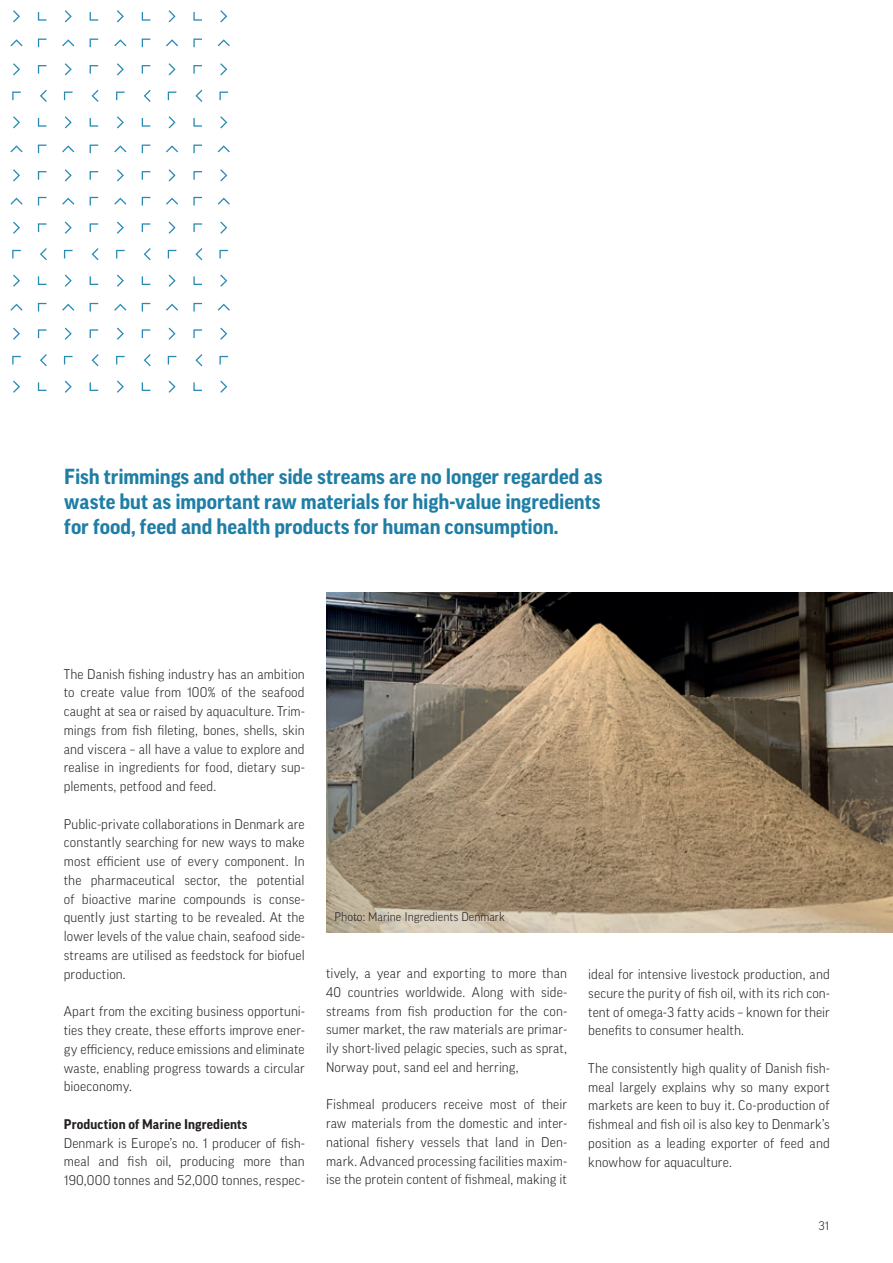
<style>
.page{position:relative;width:893px;height:1263px;background:#fff}
.page>*{position:absolute;margin:0;border:0;box-sizing:border-box;transform-origin:0 0}
.t1{font:700 21px/25.2px "Good Pro";color:#1e7ea5;text-align:justify}
.t2{font:300 13.5px/18.8px "Good Pro";letter-spacing:.01em;color:#231f20;text-align:justify}
.t3{font:700 13.5px "Good Pro";letter-spacing:.01em;color:#231f20}
.t4{font:300 12px "Good Pro";color:#231f20}
</style>
<div class="page">
<svg style="left:12px;top:356px;width:9px;height:8px"></svg>
<svg style="left:13px;top:381px;width:7px;height:12px"></svg>
<svg style="left:12px;top:250px;width:9px;height:8px"></svg>
<svg style="left:13px;top:328px;width:7px;height:12px"></svg>
<svg style="left:10px;top:304px;width:13px;height:7px"></svg>
<svg style="left:13px;top:275px;width:7px;height:12px"></svg>
<svg style="left:13px;top:222px;width:7px;height:12px"></svg>
<svg style="left:10px;top:198px;width:13px;height:7px"></svg>
<svg style="left:40px;top:354px;width:7px;height:12px"></svg>
<svg style="left:38px;top:382px;width:9px;height:9px"></svg>
<svg style="left:40px;top:248px;width:7px;height:12px"></svg>
<svg style="left:38px;top:329px;width:9px;height:9px"></svg>
<svg style="left:38px;top:303px;width:9px;height:8px"></svg>
<svg style="left:38px;top:276px;width:9px;height:9px"></svg>
<svg style="left:38px;top:223px;width:9px;height:9px"></svg>
<svg style="left:38px;top:197px;width:9px;height:8px"></svg>
<svg style="left:64px;top:356px;width:9px;height:8px"></svg>
<svg style="left:65px;top:381px;width:7px;height:12px"></svg>
<svg style="left:64px;top:250px;width:9px;height:8px"></svg>
<svg style="left:65px;top:328px;width:7px;height:12px"></svg>
<svg style="left:62px;top:304px;width:12px;height:7px"></svg>
<svg style="left:65px;top:275px;width:7px;height:12px"></svg>
<svg style="left:65px;top:222px;width:7px;height:12px"></svg>
<svg style="left:62px;top:198px;width:12px;height:7px"></svg>
<svg style="left:92px;top:354px;width:7px;height:12px"></svg>
<svg style="left:90px;top:382px;width:8px;height:9px"></svg>
<svg style="left:92px;top:248px;width:7px;height:12px"></svg>
<svg style="left:90px;top:329px;width:8px;height:9px"></svg>
<svg style="left:90px;top:303px;width:8px;height:8px"></svg>
<svg style="left:90px;top:276px;width:8px;height:9px"></svg>
<svg style="left:90px;top:223px;width:8px;height:9px"></svg>
<svg style="left:90px;top:197px;width:8px;height:8px"></svg>
<svg style="left:116px;top:356px;width:9px;height:8px"></svg>
<svg style="left:117px;top:381px;width:7px;height:12px"></svg>
<svg style="left:116px;top:250px;width:9px;height:8px"></svg>
<svg style="left:117px;top:328px;width:7px;height:12px"></svg>
<svg style="left:114px;top:304px;width:12px;height:7px"></svg>
<svg style="left:117px;top:275px;width:7px;height:12px"></svg>
<svg style="left:117px;top:222px;width:7px;height:12px"></svg>
<svg style="left:114px;top:198px;width:12px;height:7px"></svg>
<svg style="left:144px;top:354px;width:7px;height:12px"></svg>
<svg style="left:142px;top:382px;width:8px;height:9px"></svg>
<svg style="left:144px;top:248px;width:7px;height:12px"></svg>
<svg style="left:142px;top:329px;width:8px;height:9px"></svg>
<svg style="left:142px;top:303px;width:8px;height:8px"></svg>
<svg style="left:142px;top:276px;width:8px;height:9px"></svg>
<svg style="left:142px;top:223px;width:8px;height:9px"></svg>
<svg style="left:142px;top:197px;width:8px;height:8px"></svg>
<svg style="left:168px;top:356px;width:8px;height:8px"></svg>
<svg style="left:169px;top:381px;width:7px;height:12px"></svg>
<svg style="left:168px;top:250px;width:8px;height:8px"></svg>
<svg style="left:169px;top:328px;width:7px;height:12px"></svg>
<svg style="left:166px;top:304px;width:12px;height:7px"></svg>
<svg style="left:169px;top:275px;width:7px;height:12px"></svg>
<svg style="left:169px;top:222px;width:7px;height:12px"></svg>
<svg style="left:166px;top:198px;width:12px;height:7px"></svg>
<svg style="left:195px;top:354px;width:7px;height:12px"></svg>
<svg style="left:193px;top:382px;width:9px;height:9px"></svg>
<svg style="left:195px;top:248px;width:7px;height:12px"></svg>
<svg style="left:193px;top:329px;width:9px;height:9px"></svg>
<svg style="left:193px;top:303px;width:9px;height:8px"></svg>
<svg style="left:193px;top:276px;width:9px;height:9px"></svg>
<svg style="left:193px;top:223px;width:9px;height:9px"></svg>
<svg style="left:193px;top:197px;width:9px;height:8px"></svg>
<svg style="left:219px;top:356px;width:9px;height:8px"></svg>
<svg style="left:220px;top:381px;width:7px;height:12px"></svg>
<svg style="left:219px;top:250px;width:9px;height:8px"></svg>
<svg style="left:220px;top:328px;width:7px;height:12px"></svg>
<svg style="left:218px;top:304px;width:12px;height:7px"></svg>
<svg style="left:220px;top:275px;width:7px;height:12px"></svg>
<svg style="left:220px;top:222px;width:7px;height:12px"></svg>
<svg style="left:218px;top:198px;width:12px;height:7px"></svg>
<svg style="left:12px;top:92px;width:9px;height:8px"></svg>
<svg style="left:13px;top:169px;width:7px;height:12px"></svg>
<svg style="left:10px;top:145px;width:13px;height:7px"></svg>
<svg style="left:13px;top:116px;width:7px;height:12px"></svg>
<svg style="left:13px;top:63px;width:7px;height:12px"></svg>
<svg style="left:10px;top:39px;width:13px;height:7px"></svg>
<svg style="left:13px;top:10px;width:7px;height:12px"></svg>
<svg style="left:40px;top:90px;width:7px;height:12px"></svg>
<svg style="left:38px;top:171px;width:9px;height:9px"></svg>
<svg style="left:38px;top:145px;width:9px;height:8px"></svg>
<svg style="left:38px;top:118px;width:9px;height:9px"></svg>
<svg style="left:38px;top:65px;width:9px;height:9px"></svg>
<svg style="left:38px;top:39px;width:9px;height:8px"></svg>
<svg style="left:38px;top:12px;width:9px;height:9px"></svg>
<svg style="left:64px;top:92px;width:9px;height:8px"></svg>
<svg style="left:65px;top:169px;width:7px;height:12px"></svg>
<svg style="left:62px;top:145px;width:12px;height:7px"></svg>
<svg style="left:65px;top:116px;width:7px;height:12px"></svg>
<svg style="left:65px;top:63px;width:7px;height:12px"></svg>
<svg style="left:62px;top:39px;width:12px;height:7px"></svg>
<svg style="left:65px;top:10px;width:7px;height:12px"></svg>
<svg style="left:92px;top:90px;width:7px;height:12px"></svg>
<svg style="left:90px;top:171px;width:8px;height:9px"></svg>
<svg style="left:90px;top:145px;width:8px;height:8px"></svg>
<svg style="left:90px;top:118px;width:8px;height:9px"></svg>
<svg style="left:90px;top:65px;width:8px;height:9px"></svg>
<svg style="left:90px;top:39px;width:8px;height:8px"></svg>
<svg style="left:90px;top:12px;width:8px;height:9px"></svg>
<svg style="left:116px;top:92px;width:9px;height:8px"></svg>
<svg style="left:117px;top:169px;width:7px;height:12px"></svg>
<svg style="left:114px;top:145px;width:12px;height:7px"></svg>
<svg style="left:117px;top:116px;width:7px;height:12px"></svg>
<svg style="left:117px;top:63px;width:7px;height:12px"></svg>
<svg style="left:114px;top:39px;width:12px;height:7px"></svg>
<svg style="left:117px;top:10px;width:7px;height:12px"></svg>
<svg style="left:144px;top:90px;width:7px;height:12px"></svg>
<svg style="left:142px;top:171px;width:8px;height:9px"></svg>
<svg style="left:142px;top:145px;width:8px;height:8px"></svg>
<svg style="left:142px;top:118px;width:8px;height:9px"></svg>
<svg style="left:142px;top:65px;width:8px;height:9px"></svg>
<svg style="left:142px;top:39px;width:8px;height:8px"></svg>
<svg style="left:142px;top:12px;width:8px;height:9px"></svg>
<svg style="left:168px;top:92px;width:8px;height:8px"></svg>
<svg style="left:169px;top:169px;width:7px;height:12px"></svg>
<svg style="left:166px;top:145px;width:12px;height:7px"></svg>
<svg style="left:169px;top:116px;width:7px;height:12px"></svg>
<svg style="left:169px;top:63px;width:7px;height:12px"></svg>
<svg style="left:166px;top:39px;width:12px;height:7px"></svg>
<svg style="left:169px;top:10px;width:7px;height:12px"></svg>
<svg style="left:195px;top:90px;width:7px;height:12px"></svg>
<svg style="left:193px;top:171px;width:9px;height:9px"></svg>
<svg style="left:193px;top:145px;width:9px;height:8px"></svg>
<svg style="left:193px;top:118px;width:9px;height:9px"></svg>
<svg style="left:193px;top:65px;width:9px;height:9px"></svg>
<svg style="left:193px;top:39px;width:9px;height:8px"></svg>
<svg style="left:193px;top:12px;width:9px;height:9px"></svg>
<svg style="left:219px;top:92px;width:9px;height:8px"></svg>
<svg style="left:220px;top:169px;width:7px;height:12px"></svg>
<svg style="left:218px;top:145px;width:12px;height:7px"></svg>
<svg style="left:220px;top:116px;width:7px;height:12px"></svg>
<svg style="left:220px;top:63px;width:7px;height:12px"></svg>
<svg style="left:218px;top:39px;width:12px;height:7px"></svg>
<svg style="left:220px;top:10px;width:7px;height:12px"></svg>
<img style="left:326px;top:592px;width:567px;height:340px">
<h1 class="t1" style="left:64px;top:464px;width:540px">Fish trimmings and other side streams are no longer regarded as waste but as important raw materials for high-value ingredients for food, feed and health products for human consumption.</h1>
<p class="t2" style="left:64px;top:664px;width:242px">The Danish fishing industry has an ambition to create value from 100% of the seafood caught at sea or raised by aquaculture. Trim&shy;mings from fish fileting, bones, shells, skin and viscera – all have a value to explore and realise in ingredients for food, dietary sup&shy;plements, petfood and feed.</p>
<p class="t2" style="left:64px;top:814px;width:242px">Public-private collaborations in Denmark are constantly searching for new ways to make most efficient use of every component. In the pharmaceutical sector, the potential of bioactive marine compounds is conse&shy;quently just starting to be revealed. At the lower levels of the value chain, seafood side&shy;streams are utilised as feedstock for biofuel production.</p>
<p class="t2" style="left:64px;top:1002px;width:242px">Apart from the exciting business opportuni&shy;ties they create, these efforts improve ener&shy;gy efficiency, reduce emissions and eliminate waste, enabling progress towards a circular bioeconomy.</p>
<p class="t3" style="left:64px;top:1116px;width:185px">Production of Marine Ingredients</p>
<p class="t2" style="left:64px;top:1133px;width:242px">Denmark is Europe’s no. 1 producer of fish&shy;meal and fish oil, producing more than 190,000 tonnes and 52,000 tonnes, respec-</p>
<p class="t4" style="left:334px;top:910px;width:172px">Photo: Marine Ingredients Denmark</p>
<p class="t2" style="left:326px;top:964px;width:242px">tively, a year and exporting to more than 40 countries worldwide. Along with side&shy;streams from fish production for the con&shy;sumer market, the raw materials are primar&shy;ily short-lived pelagic species, such as sprat, Norway pout, sand eel and herring,</p>
<p class="t2" style="left:326px;top:1095px;width:242px">Fishmeal producers receive most of their raw materials from the domestic and inter&shy;national fishery vessels that land in Den&shy;mark. Advanced processing facilities maxim&shy;ise the protein content of fishmeal, making it</p>
<p class="t2" style="left:588px;top:965px;width:243px">ideal for intensive livestock production, and secure the purity of fish oil, with its rich con&shy;tent of omega-3 fatty acids – known for their benefits to consumer health.</p>
<p class="t2" style="left:588px;top:1058px;width:243px">The consistently high quality of Danish fish&shy;meal largely explains why so many export markets are keen to buy it. Co-production of fishmeal and fish oil is also key to Denmark’s position as a leading exporter of feed and knowhow for aquaculture.</p>
<p class="t4" style="left:818px;top:1219px;width:12px">31</p>
</div>
